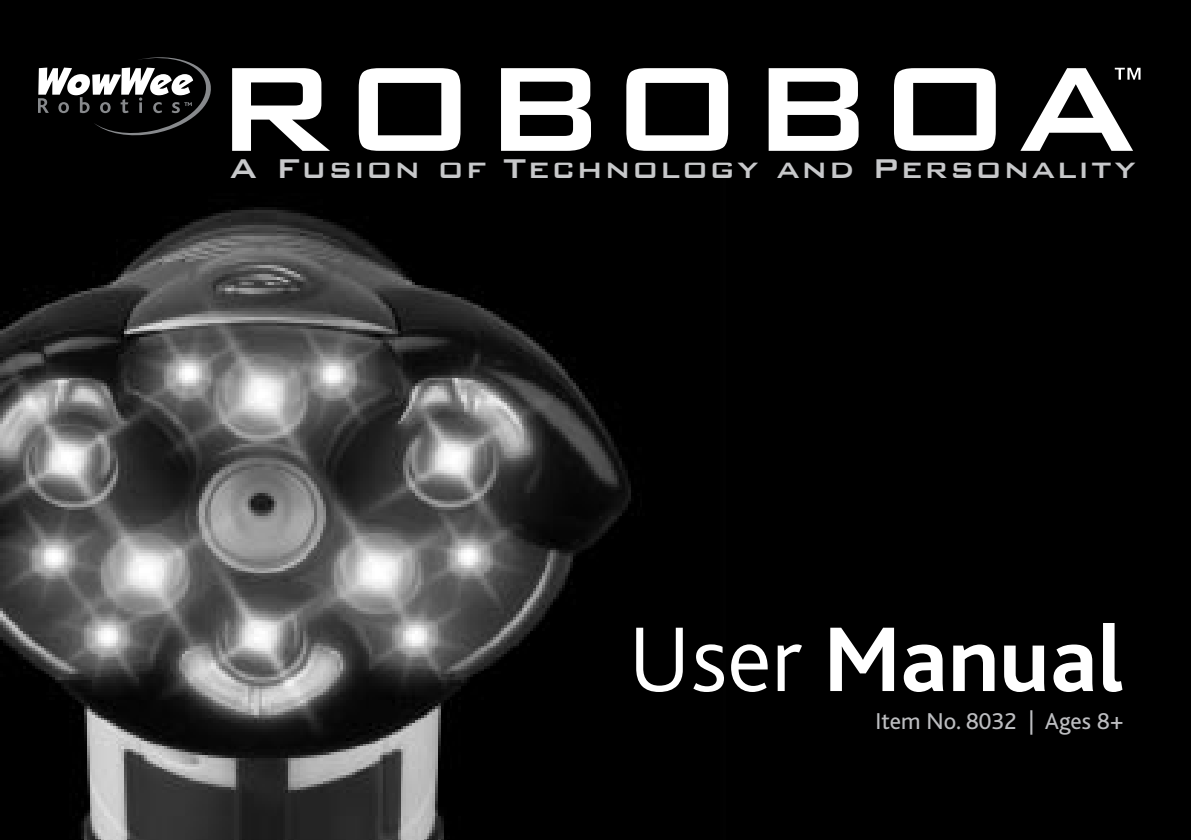
<style>
.page{position:relative;width:1191px;height:840px;background:#fff}
.page>*{position:absolute;margin:0;border:0;box-sizing:border-box;transform-origin:0 0}
.t1{font:500 160px "Bank Gothic";color:#fff}
.t2{font:700 96px "Bliss";color:#fff}
.t3{font:500 36.2px "Bank Gothic";letter-spacing:.05em;color:#c7c8ca}
.t4{font:24px "Bliss";color:#bcbdc0}
.s1{font-weight:300}
</style>
<div class="page">
<div style="left:0;top:0;width:1191px;height:839px;background:#000"></div>
<img style="left:0;top:170px;width:726px;height:669px">
<svg style="left:1114px;top:68px;width:26px;height:12px"></svg>
<svg style="left:38px;top:53px;width:176px;height:85px;background:#353535"></svg>
<h1 class="t1" style="left:211px;top:-15px;width:929px">ROBOBOA</h1>
<p class="t3" style="left:230px;top:140px;width:907px">A Fusion of Technology and Personality</p>
<h2 class="t2" style="left:628px;top:609px;width:497px"><span class="s1">User</span> Manual</h2>
<p class="t4" style="left:875px;top:707px;width:250px">Item No. 8032 | Ages 8+</p>
</div>
